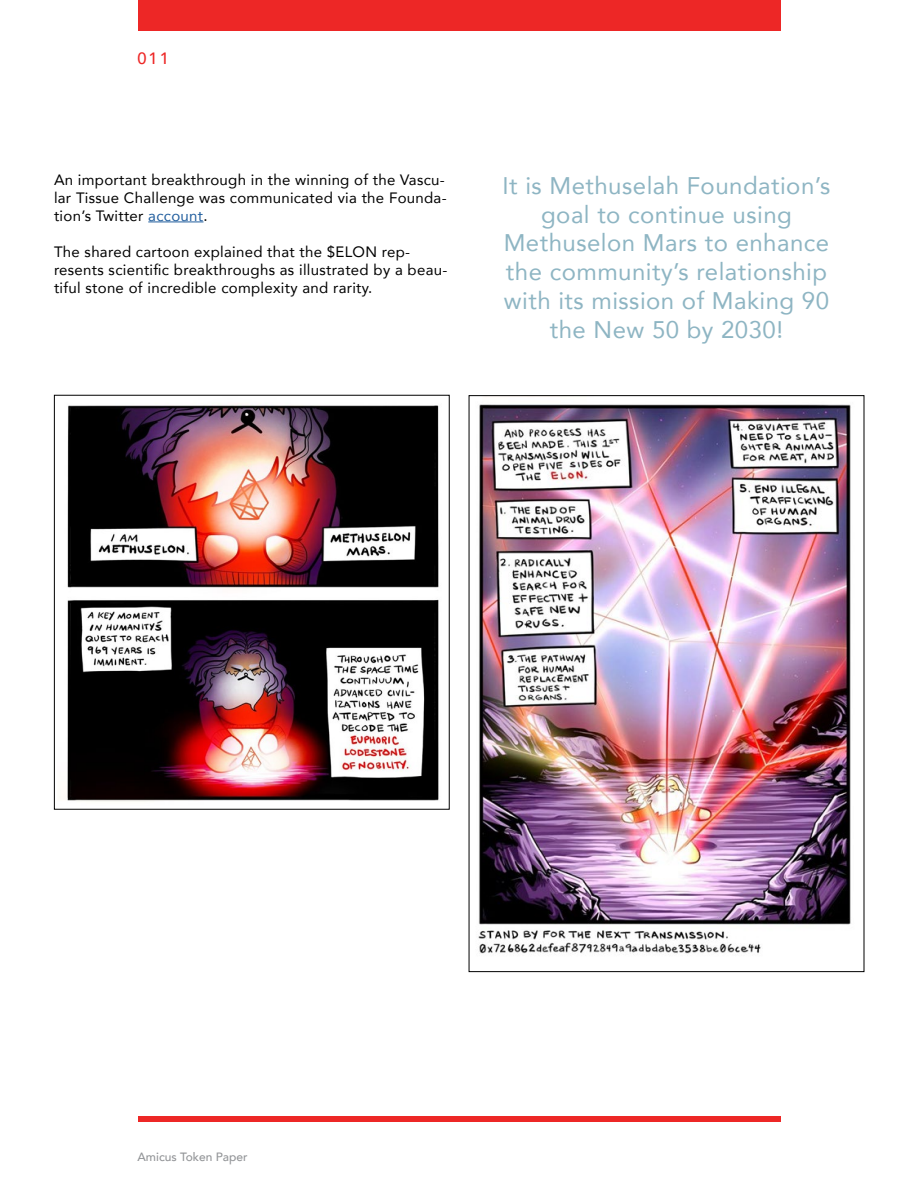
<style>
.page{position:relative;width:918px;height:1188px;background:#fff}
.page>*{position:absolute;margin:0;border:0;box-sizing:border-box;transform-origin:0 0}
.t1{font:24px/28.8px "Avenir";letter-spacing:.02em;color:#8eb5c3;text-align:center}
.t2{font:500 16.35px "Avenir";color:#ed2726}
.t3{font:15px/18px "Avenir";letter-spacing:.02em;color:#000}
.t4{font:500 12px "Avenir";color:#939598}
.s1{color:#215e9e}
</style>
<div class="page">
<div style="left:138px;top:0;width:642px;height:30px;background:#ed2726"></div>
<div style="left:138px;top:1116px;width:642px;height:5px;background:#ed2726"></div>
<img style="left:67px;top:405px;width:372px;height:397px">
<img style="left:478px;top:404px;width:373px;height:550px">
<hr style="left:148px;top:222px;width:56px;height:1px;background:#215e9e">
<p class="t2" style="left:138px;top:45px;width:33px">011</p>
<p class="t3" style="left:54px;top:170px;width:394px">An important breakthrough in the winning of the Vascu&shy;lar Tissue Challenge was communicated via the Founda&shy;tion’s Twitter <span class="s1">account</span>.</p>
<p class="t3" style="left:54px;top:242px;width:395px">The shared cartoon explained that the $ELON rep&shy;resents scientific breakthroughs as illustrated by a beau&shy;tiful stone of incredible complexity and rarity.</p>
<h1 class="t1" style="left:503px;top:170px;width:329px">It is Methuselah Foundation’s goal to continue using<br>Methuselon Mars to enhance the community’s relationship with its mission of Making 90 the New 50 by 2030!</h1>
<p class="t4" style="left:138px;top:1146px;width:112px">Amicus Token Paper</p>
</div>
